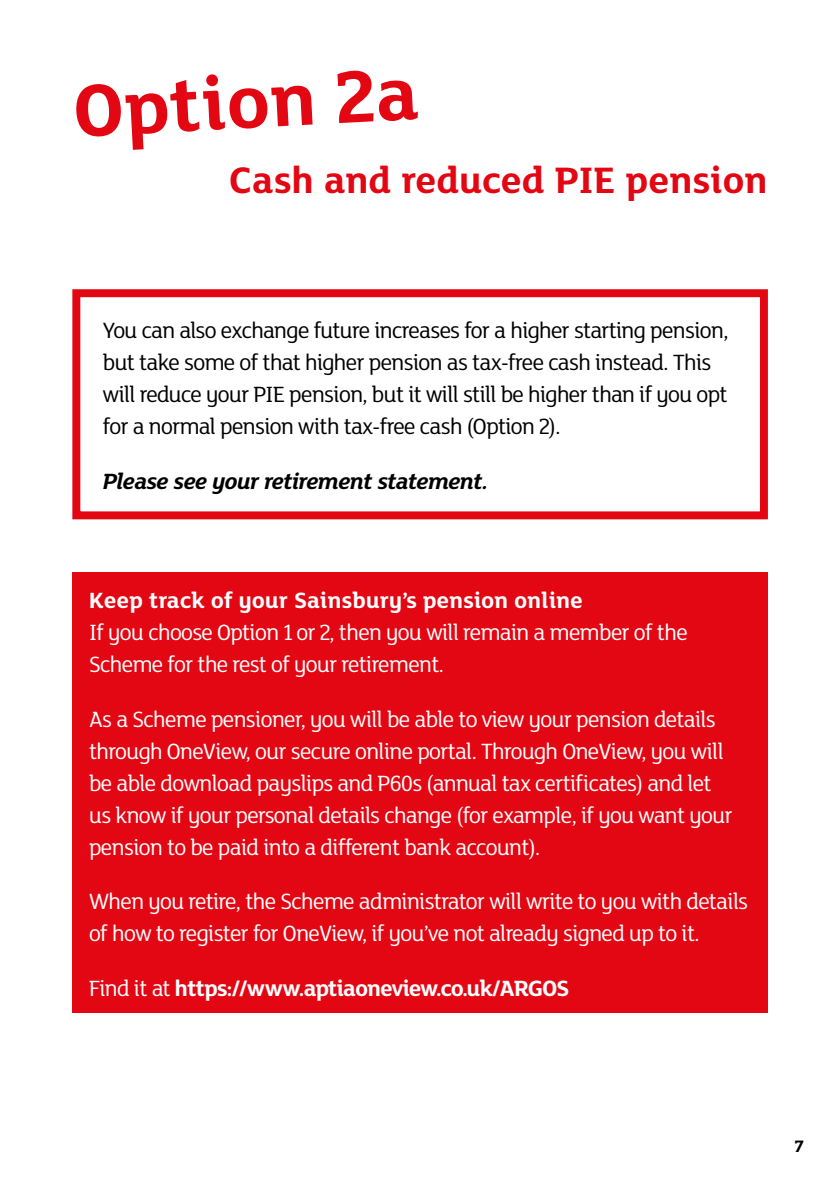
<style>
.page{position:relative;width:840px;height:1191px;background:#fff}
.page>*{position:absolute;margin:0;border:0;box-sizing:border-box;transform-origin:0 0}
.t1{font:700 80px "Mary Ann";color:#e30613}
.t2{font:700 40px "Mary Ann";letter-spacing:.02em;color:#e30613}
.t3{font:24px/32px "Mary Ann";letter-spacing:-.02em;color:#fff}
.t4{font:24px/32px "Mary Ann";letter-spacing:-.02em;color:#000}
.t5{font:700 24px "Mary Ann";letter-spacing:-.02em;color:#fff}
.t6{font:700 24px "Mary Ann";letter-spacing:.015em;color:#fff}
.t7{font:italic 700 24px "Mary Ann";letter-spacing:-.02em;color:#000}
.t8{font:700 18px "Mary Ann";color:#000}
.s1{font-weight:400}
</style>
<div class="page">
<div style="left:72px;top:573px;width:695px;height:440px;background:#e30613"></div>
<div style="left:72px;top:289px;width:695px;height:230px;border:8px solid #e30613"></div>
<h1 class="t1" style="left:71px;top:56px;width:346px;rotate:-3deg">Option 2a</h1>
<h2 class="t2" style="left:229px;top:152px;width:539px">Cash and reduced PIE pension</h2>
<p class="t4" style="left:103px;top:313px;width:626px">You can also exchange future increases for a higher starting pension, but take some of that higher pension as tax-free cash instead. This will reduce your PIE pension, but it will still be higher than if you opt for a normal pension with tax-free cash (Option 2).</p>
<p class="t7" style="left:103px;top:465px;width:386px">Please see your retirement statement.</p>
<p class="t6" style="left:89px;top:583px;width:494px">Keep track of your Sainsbury’s pension online</p>
<p class="t3" style="left:89px;top:615px;width:599px">If you choose Option 1 or 2, then you will remain a member of the<br>Scheme for the rest of your retirement.</p>
<p class="t3" style="left:89px;top:702px;width:644px">As a Scheme pensioner, you will be able to view your pension details through OneView, our secure online portal. Through OneView, you will be able download payslips and P60s (annual tax certificates) and let us know if your personal details change (for example, if you want your pension to be paid into a different bank account).</p>
<p class="t3" style="left:89px;top:885px;width:660px">When you retire, the Scheme administrator will write to you with details of how to register for OneView, if you’ve not already signed up to it.</p>
<p class="t5" style="left:89px;top:971px;width:481px"><span class="s1">Find it at</span> https://www.aptiaoneview.co.uk/ARGOS</p>
<p class="t8" style="left:794px;top:1133px;width:10px">7</p>
</div>
